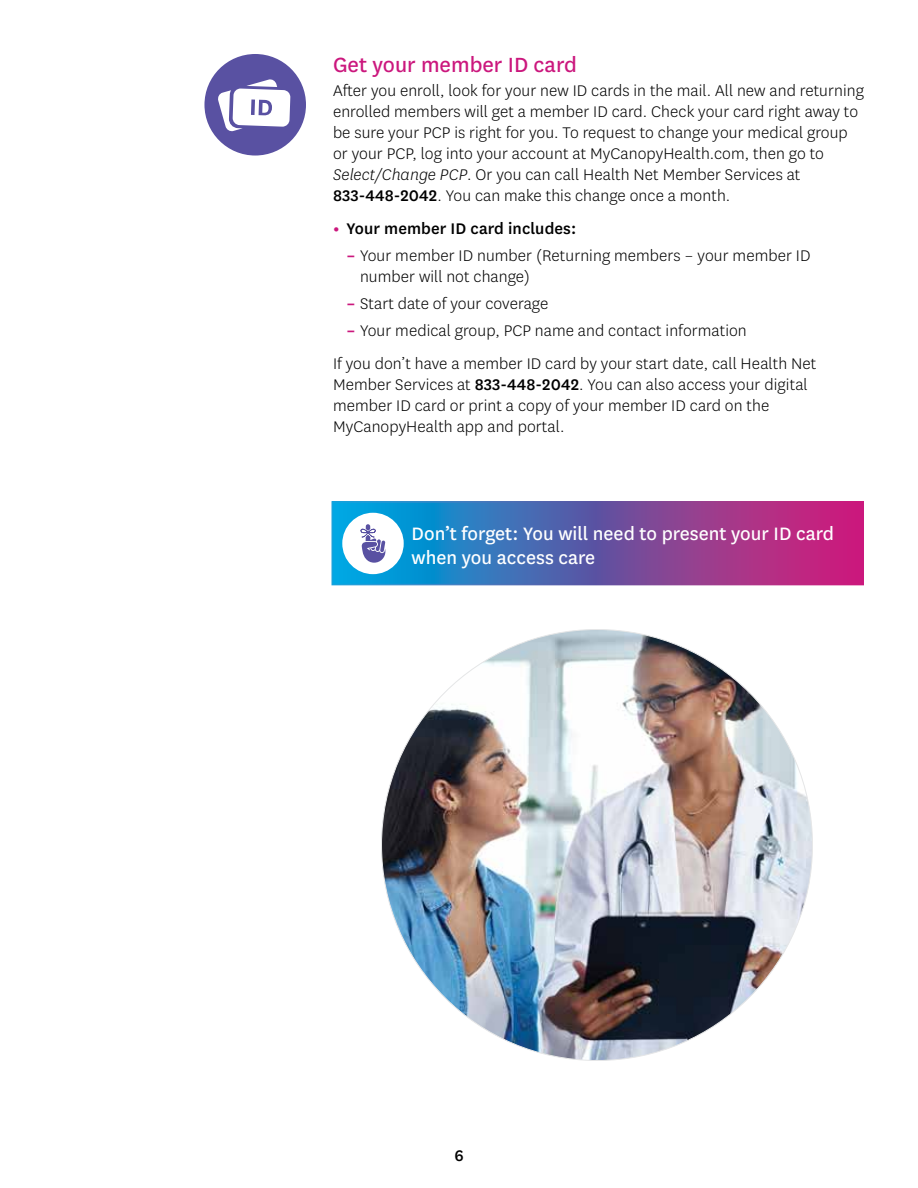
<style>
.page{position:relative;width:918px;height:1188px;background:#fff}
.page>*{position:absolute;margin:0;border:0;box-sizing:border-box;transform-origin:0 0}
.t1{font:24px "Centene Sans";color:#cb177d}
.t2{font:21px/24px "Centene Sans";color:#fff}
.t3{font:300 18px/21px "Centene Sans";letter-spacing:.005em;color:#000}
.t4{font:500 18px "Centene Sans";letter-spacing:.005em;color:#000}
.s1{font-style:italic}
.s2{font-weight:500}
.s3{font-weight:700;color:#cb177d}
</style>
<div class="page">
<svg style="left:335px;top:504px;width:526px;height:78px;background:#6a56a3"></svg>
<div style="left:204px;top:54px;width:102px;height:102px;background:#5951a2;border-radius:50%"></div>
<svg style="left:218px;top:79px;width:72px;height:53px"></svg>
<div style="left:342px;top:513px;width:62px;height:61px;background:#fff;border-radius:50%"></div>
<svg style="left:361px;top:524px;width:24px;height:39px"></svg>
<img style="left:382px;top:630px;width:430px;height:430px;border-radius:215px">
<h3 class="t1" style="left:333px;top:49px;width:245px">Get your member ID card</h3>
<p class="t3" style="left:333px;top:79px;width:533px">After you enroll, look for your new ID cards in the mail. All new and returning enrolled members will get a member ID card. Check your card right away to be sure your PCP is right for you. To request to change your medical group or your PCP, log into your account at MyCanopyHealth.com, then go to <span class="s1">Select/Change PCP</span>. Or you can call Health Net Member Services at <span class="s2">833-448-2042</span>. You can make this change once a month.</p>
<p class="t4" style="left:333px;top:216px;width:245px"><span class="s3">•</span> Your member ID card includes:</p>
<p class="t3" style="left:360px;top:244px;width:452px;text-indent:-14px"><span class="s3">–</span> Your member ID number (Returning members – your member ID number will not change)</p>
<p class="t3" style="left:346px;top:292px;width:203px"><span class="s3">–</span> Start date of your coverage</p>
<p class="t3" style="left:346px;top:319px;width:402px"><span class="s3">–</span> Your medical group, PCP name and contact information</p>
<p class="t3" style="left:333px;top:352px;width:485px">If you don’t have a member ID card by your start date, call Health Net Member Services at <span class="s2">833-448-2042</span>. You can also access your digital member ID card or print a copy of your member ID card on the MyCanopyHealth app and portal.</p>
<p class="t2" style="left:412px;top:520px;width:424px">Don’t forget: You will need to present your ID card when you access care</p>
<p class="t4" style="left:454px;top:1143px;width:11px">6</p>
</div>
